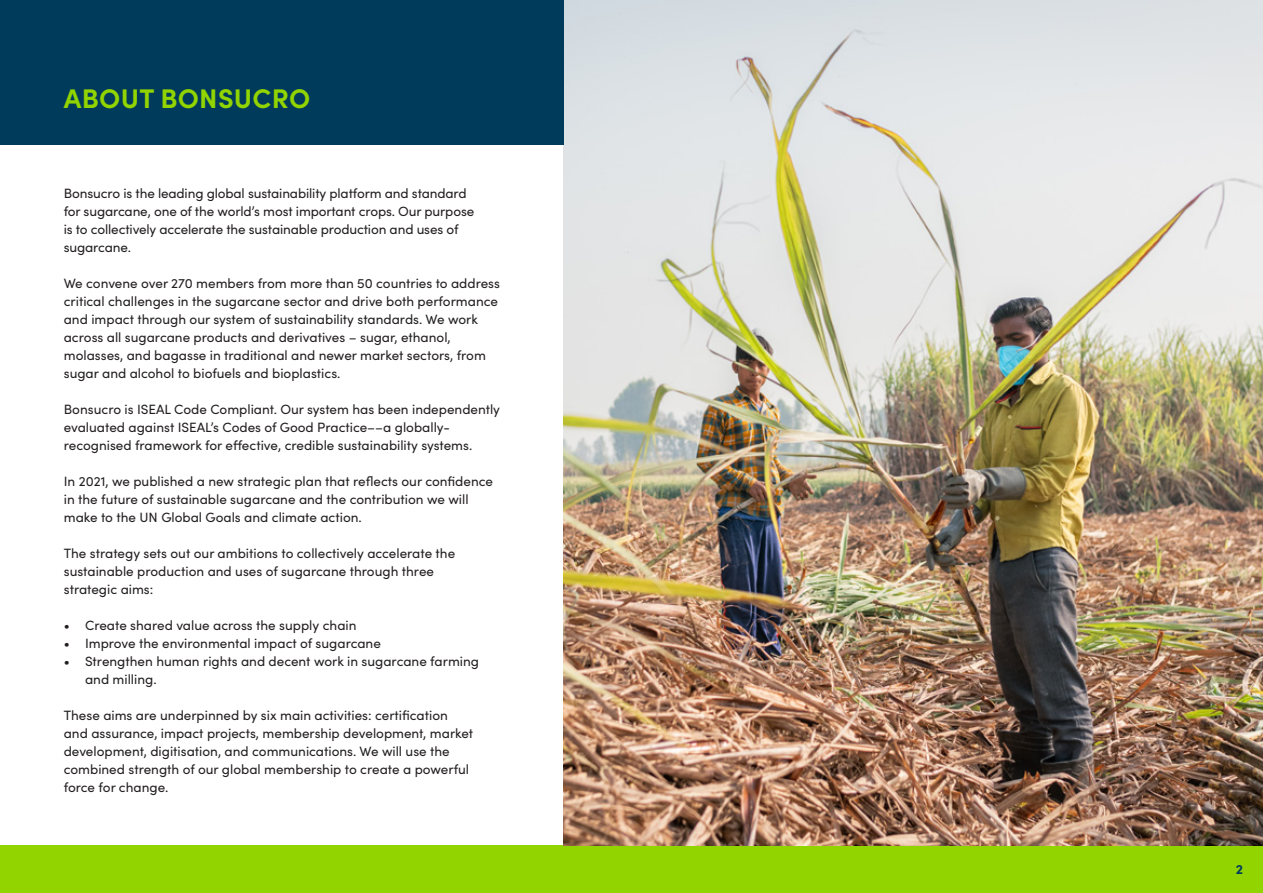
<style>
.page{position:relative;width:1263px;height:893px;background:#fff}
.page>*{position:absolute;margin:0;border:0;box-sizing:border-box;transform-origin:0 0}
.Paragraph_Style_1{font:700 27px "Sofia Pro";letter-spacing:.01em;color:#91d400}
.t1{font:13.5px/18px "Sofia Pro";color:#231f20}
.t2{font:700 13.5px "Sofia Pro";color:#003b5c}
</style>
<div class="page">
<div style="left:0;top:845px;width:1263px;height:48px;background:#91d400"></div>
<img style="left:564px;top:0;width:699px;height:845px">
<div style="left:0;top:0;width:564px;height:144px;background:#003b5c"></div>
<p class="Paragraph_Style_1" style="left:64px;top:78px;width:248px">ABOUT BONSUCRO</p>
<p class="t1" style="left:64px;top:184px;width:412px">Bonsucro is the leading global sustainability platform and standard for sugarcane, one of the world’s most important crops. Our purpose is to collectively accelerate the sustainable production and uses of sugarcane.</p>
<p class="t1" style="left:64px;top:274px;width:438px">We convene over 270 members from more than 50 countries to address critical challenges in the sugarcane sector and drive both performance and impact through our system of sustainability standards. We work across all sugarcane products and derivatives – sugar, ethanol, molasses, and bagasse in traditional and newer market sectors, from sugar and alcohol to biofuels and bioplastics.</p>
<p class="t1" style="left:64px;top:400px;width:438px">Bonsucro is ISEAL Code Compliant. Our system has been independently evaluated against ISEAL’s Codes of Good Practice––a globally&shy;recognised framework for effective, credible sustainability systems.</p>
<p class="t1" style="left:64px;top:472px;width:431px">In 2021, we published a new strategic plan that reflects our confidence in the future of sustainable sugarcane and the contribution we will make to the UN Global Goals and climate action.</p>
<p class="t1" style="left:64px;top:544px;width:393px">The strategy sets out our ambitions to collectively accelerate the sustainable production and uses of sugarcane through three</p>
<p class="t1" style="left:64px;top:580px;width:91px">strategic aims:</p>
<p class="t1" style="left:64px;top:616px;width:294px">• Create shared value across the supply chain</p>
<p class="t1" style="left:64px;top:634px;width:319px">• Improve the environmental impact of sugarcane</p>
<p class="t1" style="left:85px;top:652px;width:396px;text-indent:-21px">• Strengthen human rights and decent work in sugarcane farming and milling.</p>
<p class="t1" style="left:64px;top:706px;width:411px">These aims are underpinned by six main activities: certification and assurance, impact projects, membership development, market development, digitisation, and communications. We will use the combined strength of our global membership to create a powerful force for change.</p>
<p class="t2" style="left:1236px;top:859px;width:9px">2</p>
</div>
